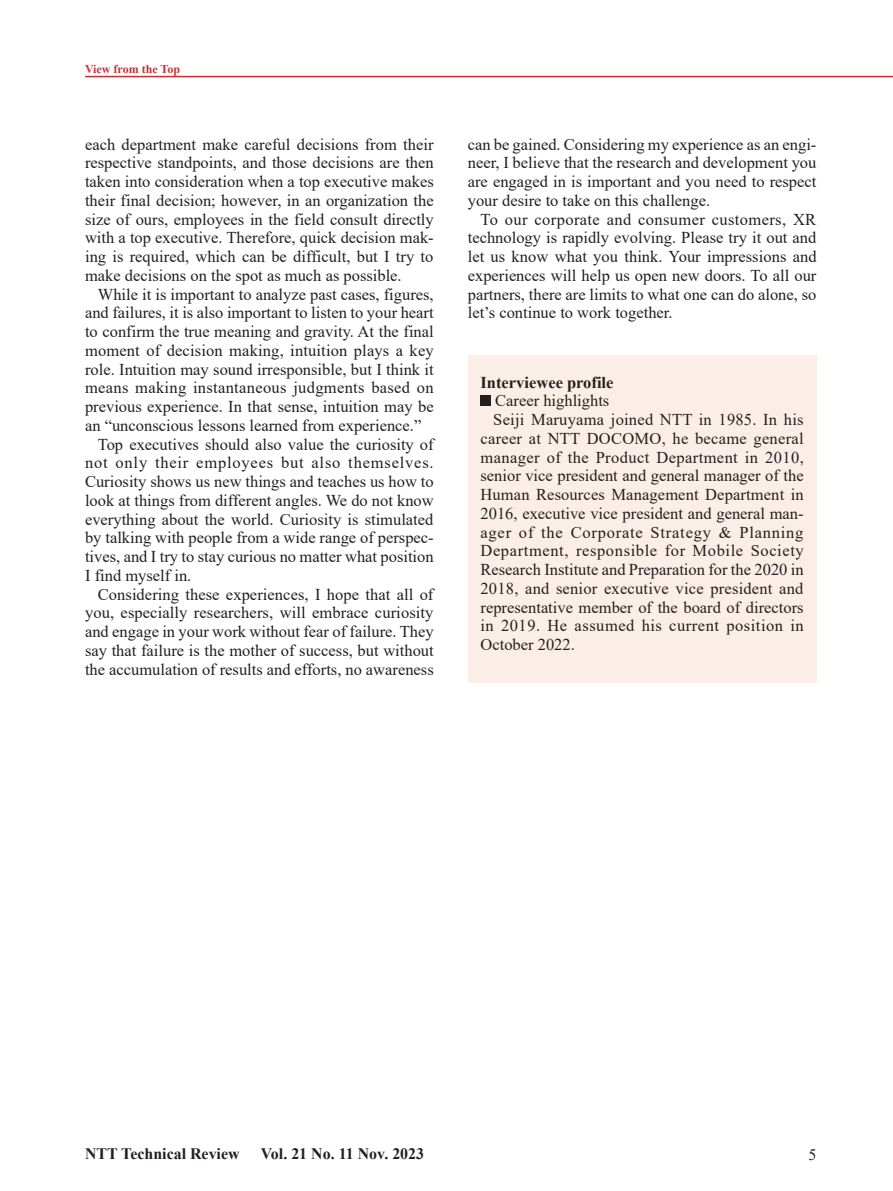
<style>
.page{position:relative;width:893px;height:1191px;background:#fff}
.page>*{position:absolute;margin:0;border:0;box-sizing:border-box;transform-origin:0 0}
.t1{font:16.5px/18.8px "Times New Roman";color:#231f20;text-align:justify}
.t2{font:16.5px "Times New Roman";letter-spacing:.02em;color:#231f20}
.t3{font:16.5px "Times New Roman";letter-spacing:.05em;color:#231f20}
.t4{font:16.5px "Times New Roman";letter-spacing:.035em;color:#231f20}
.t5{font:16.5px "Times New Roman";letter-spacing:.025em;color:#231f20}
.t6{font:16.5px "Times New Roman";letter-spacing:.03em;color:#231f20}
.t7{font:16.5px "Times New Roman";letter-spacing:.045em;color:#231f20}
.t8{font:700 16.5px "Times New Roman";color:#231f20}
.t9{font:700 15.9px "Times New Roman";color:#231f20}
.t10{font:15.9px "Times New Roman";color:#231f20}
.t11{font:700 12px "Times New Roman";color:#cc2d33}
</style>
<div class="page">
<hr style="left:85px;top:76px;width:808px;height:1px;background:#cc2d33">
<div style="left:468px;top:355px;width:348px;height:327px;background:#fbeee6"></div>
<div style="left:480px;top:396px;width:11px;height:10px;background:#231f20"></div>
<p class="t11" style="left:85px;top:61px;width:97px">View from the Top</p>
<p class="t1" style="left:85px;top:134px;width:350px">each department make careful decisions from their respective standpoints, and those decisions are then taken into consideration when a top executive makes their final decision; however, in an organization the size of ours, employees in the field consult directly with a top executive. Therefore, quick decision mak&shy;ing is required, which can be difficult, but I try to make decisions on the spot as much as possible.</p>
<p class="t1" style="left:98px;top:284px;width:337px">While it is important to analyze past cases, figures,</p>
<p class="t1" style="left:85px;top:303px;width:350px">and failures, it is also important to listen to your heart</p>
<p class="t1" style="left:85px;top:322px;width:350px">to confirm the true meaning and gravity. At the final</p>
<p class="t1" style="left:85px;top:340px;width:350px">moment of decision making, intuition plays a key</p>
<p class="t1" style="left:85px;top:359px;width:350px">role. Intuition may sound irresponsible, but I think it</p>
<p class="t2" style="left:85px;top:376px;width:350px">means making instantaneous judgments based on</p>
<p class="t1" style="left:85px;top:397px;width:350px">previous experience. In that sense, intuition may be</p>
<p class="t1" style="left:85px;top:415px;width:338px">an “unconscious lessons learned from experience.”</p>
<p class="t1" style="left:98px;top:434px;width:337px">Top executives should also value the curiosity of</p>
<p class="t3" style="left:85px;top:451px;width:350px">not only their employees but also themselves.</p>
<p class="t1" style="left:85px;top:472px;width:350px">Curiosity shows us new things and teaches us how to</p>
<p class="t1" style="left:85px;top:490px;width:350px">look at things from different angles. We do not know</p>
<p class="t1" style="left:85px;top:509px;width:350px">everything about the world. Curiosity is stimulated</p>
<p class="t1" style="left:85px;top:528px;width:350px">by talking with people from a wide range of perspec-</p>
<p class="t1" style="left:85px;top:547px;width:350px">tives, and I try to stay curious no matter what position</p>
<p class="t1" style="left:85px;top:565px;width:108px">I find myself in.</p>
<p class="t1" style="left:98px;top:584px;width:337px">Considering these experiences, I hope that all of</p>
<p class="t1" style="left:85px;top:603px;width:350px">you, especially researchers, will embrace curiosity</p>
<p class="t1" style="left:85px;top:622px;width:350px">and engage in your work without fear of failure. They</p>
<p class="t1" style="left:85px;top:640px;width:350px">say that failure is the mother of success, but without</p>
<p class="t1" style="left:85px;top:659px;width:350px">the accumulation of results and efforts, no awareness</p>
<p class="t1" style="left:468px;top:134px;width:350px">can be gained. Considering my experience as an engi&shy;neer, I believe that the research and development you are engaged in is important and you need to respect your desire to take on this challenge.</p>
<p class="t1" style="left:468px;top:209px;width:350px;text-indent:13px">To our corporate and consumer customers, XR technology is rapidly evolving. Please try it out and let us know what you think. Your impressions and experiences will help us open new doors. To all our partners, there are limits to what one can do alone, so let’s continue to work together.</p>
<p class="t8" style="left:480px;top:370px;width:135px">Interviewee profile</p>
<p class="t1" style="left:495px;top:391px;width:116px">Career highlights</p>
<p class="t1" style="left:493px;top:409px;width:312px">Seiji Maruyama joined NTT in 1985. In his</p>
<p class="t1" style="left:480px;top:428px;width:325px">career at NTT DOCOMO, he became general</p>
<p class="t5" style="left:480px;top:445px;width:325px">manager of the Product Department in 2010,</p>
<p class="t1" style="left:480px;top:466px;width:325px">senior vice president and general manager of the</p>
<p class="t1" style="left:480px;top:484px;width:325px">Human Resources Management Department in</p>
<p class="t1" style="left:480px;top:503px;width:325px">2016, executive vice president and general man-</p>
<p class="t7" style="left:480px;top:520px;width:324px">ager of the Corporate Strategy &amp; Planning</p>
<p class="t4" style="left:480px;top:539px;width:325px">Department, responsible for Mobile Society</p>
<p class="t1" style="left:480px;top:559px;width:325px">Research Institute and Preparation for the 2020 in</p>
<p class="t1" style="left:480px;top:578px;width:324px">2018, and senior executive vice president and</p>
<p class="t1" style="left:480px;top:597px;width:325px">representative member of the board of directors</p>
<p class="t6" style="left:480px;top:614px;width:325px">in 2019. He assumed his current position in</p>
<p class="t1" style="left:480px;top:634px;width:96px">October 2022.</p>
<p class="t9" style="left:85px;top:1142px;width:156px">NTT Technical Review</p>
<p class="t9" style="left:261px;top:1142px;width:165px">Vol. 21 No. 11 Nov. 2023</p>
<p class="t10" style="left:808px;top:1143px;width:9px">5</p>
</div>
